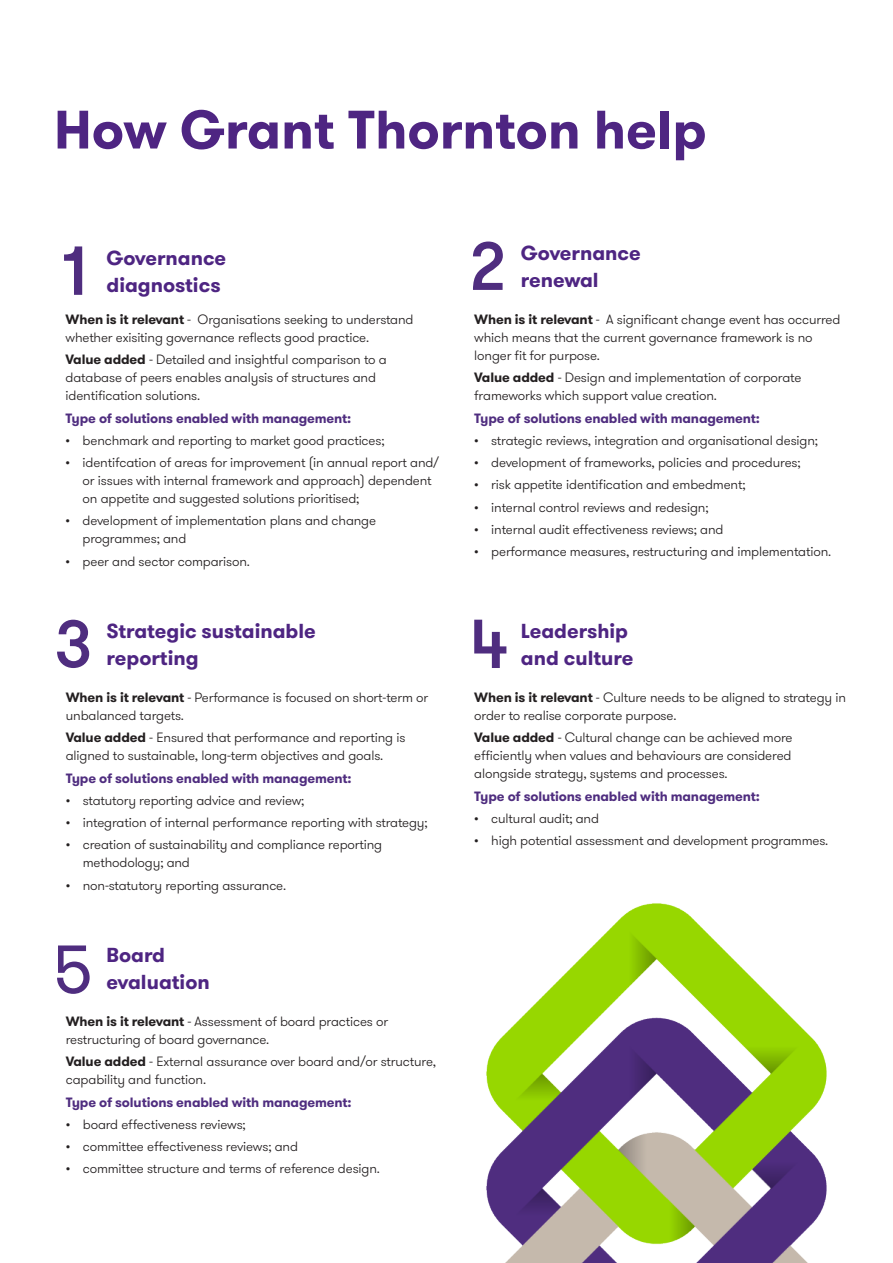
<style>
.page{position:relative;width:893px;height:1263px;background:#fff}
.page>*{position:absolute;margin:0;border:0;box-sizing:border-box;transform-origin:0 0}
.t1{font:700 54px "GT Walsheim Pro";color:#4e2582}
.t2{font:700 20.25px "GT Walsheim Pro";color:#4e2582}
._11_Body_text{font:300 13.5px/18px "GT Walsheim Pro";letter-spacing:-.01em;color:#231f20}
._11_Body_text-2{font:700 13.5px "GT Walsheim Pro";letter-spacing:-.01em;color:#4f2d7f}
.s1{font-weight:700}
</style>
<div class="page">
<svg style="left:64px;top:246px;width:18px;height:49px"></svg>
<svg style="left:57px;top:620px;width:32px;height:48px"></svg>
<svg style="left:473px;top:242px;width:30px;height:48px"></svg>
<svg style="left:474px;top:620px;width:32px;height:48px"></svg>
<svg style="left:57px;top:945px;width:33px;height:49px"></svg>
<img style="left:486px;top:903px;width:341px;height:360px">
<p class="t1" style="left:54px;top:94px;width:654px">How Grant Thornton help</p>
<p class="t2" style="left:106px;top:244px;width:121px">Governance</p>
<p class="t2" style="left:106px;top:271px;width:116px">diagnostics</p>
<p class="_11_Body_text" style="left:66px;top:311px;width:349px"><span class="s1">When is it relevant</span> - Organisations seeking to understand whether exisiting governance reflects good practice.</p>
<p class="_11_Body_text" style="left:66px;top:351px;width:323px"><span class="s1">Value added</span> - Detailed and insightful comparison to a database of peers enables analysis of structures and identification solutions.</p>
<p class="_11_Body_text-2" style="left:66px;top:409px;width:287px">Type of solutions enabled with management:</p>
<p class="_11_Body_text" style="left:66px;top:431px;width:320px">• benchmark and reporting to market good practices;</p>
<p class="_11_Body_text" style="left:83px;top:454px;width:358px;text-indent:-17px">• identifcation of areas for improvement (in annual report and/ or issues with internal framework and approach) dependent on appetite and suggested solutions prioritised;</p>
<p class="_11_Body_text" style="left:83px;top:512px;width:295px;text-indent:-17px">• development of implementation plans and change programmes; and</p>
<p class="_11_Body_text" style="left:66px;top:552px;width:186px">• peer and sector comparison.</p>
<p class="t2" style="left:106px;top:618px;width:211px">Strategic sustainable</p>
<p class="t2" style="left:106px;top:645px;width:93px">reporting</p>
<p class="_11_Body_text" style="left:66px;top:689px;width:364px"><span class="s1">When is it relevant</span> - Performance is focused on short-term or unbalanced targets.</p>
<p class="_11_Body_text" style="left:66px;top:729px;width:341px"><span class="s1">Value added</span> - Ensured that performance and reporting is aligned to sustainable, long-term objectives and goals.</p>
<p class="_11_Body_text-2" style="left:66px;top:769px;width:287px">Type of solutions enabled with management:</p>
<p class="_11_Body_text" style="left:66px;top:791px;width:240px">• statutory reporting advice and review;</p>
<p class="_11_Body_text" style="left:66px;top:814px;width:363px">• integration of internal performance reporting with strategy;</p>
<p class="_11_Body_text" style="left:83px;top:836px;width:301px;text-indent:-17px">• creation of sustainability and compliance reporting methodology; and</p>
<p class="_11_Body_text" style="left:66px;top:876px;width:222px">• non-statutory reporting assurance.</p>
<p class="t2" style="left:106px;top:942px;width:60px">Board</p>
<p class="t2" style="left:106px;top:969px;width:105px">evaluation</p>
<p class="_11_Body_text" style="left:66px;top:1013px;width:324px"><span class="s1">When is it relevant</span> - Assessment of board practices or restructuring of board governance.</p>
<p class="_11_Body_text" style="left:66px;top:1053px;width:372px"><span class="s1">Value added</span> - External assurance over board and/or structure, capability and function.</p>
<p class="_11_Body_text-2" style="left:66px;top:1093px;width:287px">Type of solutions enabled with management:</p>
<p class="_11_Body_text" style="left:66px;top:1115px;width:182px">• board effectiveness reviews;</p>
<p class="_11_Body_text" style="left:66px;top:1138px;width:234px">• committee effectiveness reviews; and</p>
<p class="_11_Body_text" style="left:66px;top:1160px;width:316px">• committee structure and terms of reference design.</p>
<p class="t2" style="left:521px;top:240px;width:121px">Governance</p>
<p class="t2" style="left:521px;top:267px;width:79px">renewal</p>
<p class="_11_Body_text" style="left:474px;top:311px;width:368px"><span class="s1">When is it relevant</span> - A significant change event has occurred which means that the current governance framework is no longer fit for purpose.</p>
<p class="_11_Body_text" style="left:474px;top:369px;width:329px"><span class="s1">Value added</span> - Design and implementation of corporate frameworks which support value creation.</p>
<p class="_11_Body_text-2" style="left:474px;top:409px;width:287px">Type of solutions enabled with management:</p>
<p class="_11_Body_text" style="left:474px;top:431px;width:345px">• strategic reviews, integration and organisational design;</p>
<p class="_11_Body_text" style="left:474px;top:454px;width:328px">• development of frameworks, policies and procedures;</p>
<p class="_11_Body_text" style="left:474px;top:476px;width:273px">• risk appetite identification and embedment;</p>
<p class="_11_Body_text" style="left:474px;top:498px;width:236px">• internal control reviews and redesign;</p>
<p class="_11_Body_text" style="left:474px;top:520px;width:251px">• internal audit effectiveness reviews; and</p>
<p class="_11_Body_text" style="left:474px;top:543px;width:359px">• performance measures, restructuring and implementation.</p>
<p class="t2" style="left:521px;top:618px;width:109px">Leadership</p>
<p class="t2" style="left:521px;top:645px;width:114px">and culture</p>
<p class="_11_Body_text" style="left:474px;top:689px;width:373px"><span class="s1">When is it relevant</span> - Culture needs to be aligned to strategy in order to realise corporate purpose.</p>
<p class="_11_Body_text" style="left:474px;top:729px;width:320px;text-align:justify"><span class="s1">Value added</span> - Cultural change can be achieved more efficiently when values and behaviours are considered alongside strategy, systems and processes.</p>
<p class="_11_Body_text-2" style="left:474px;top:787px;width:287px">Type of solutions enabled with management:</p>
<p class="_11_Body_text" style="left:474px;top:809px;width:126px">• cultural audit; and</p>
<p class="_11_Body_text" style="left:474px;top:832px;width:356px">• high potential assessment and development programmes.</p>
</div>
